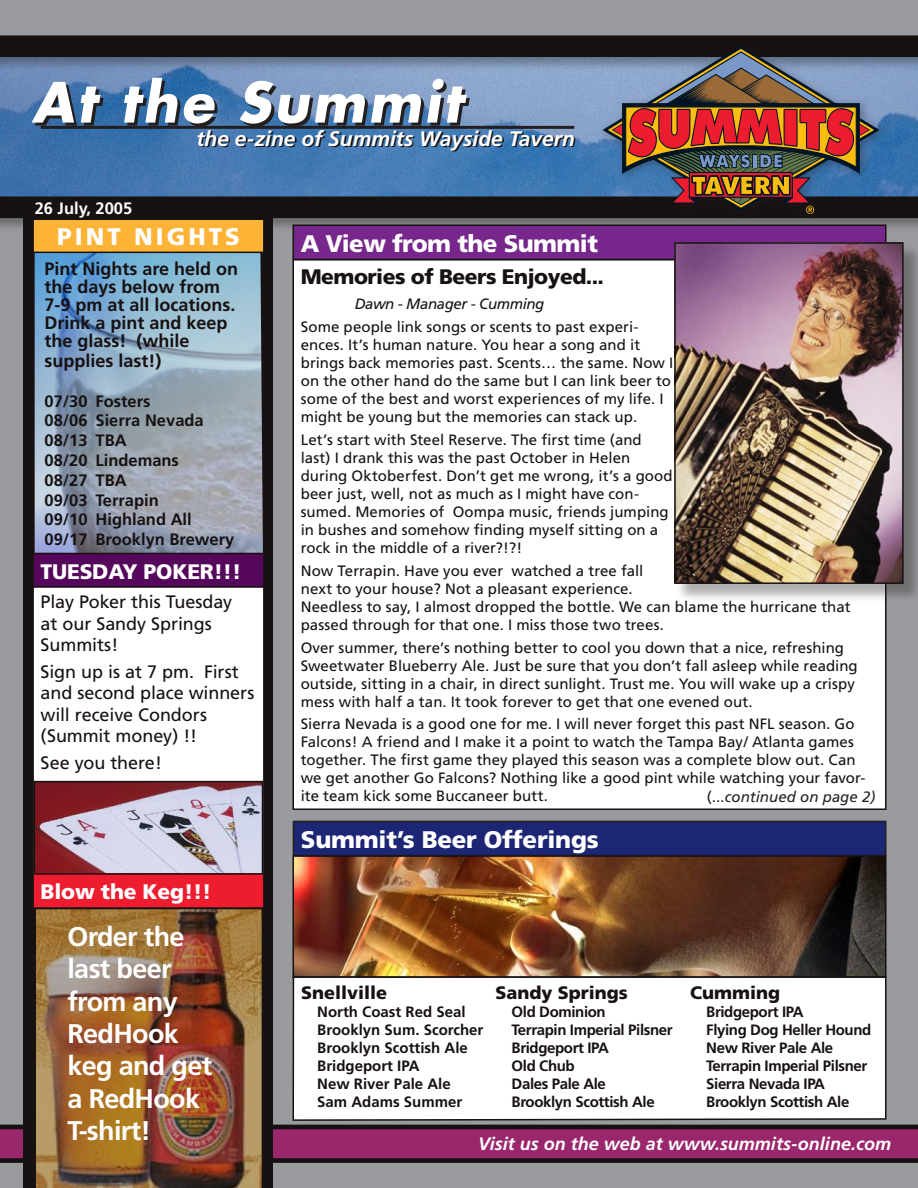
<style>
.page{position:relative;width:918px;height:1188px;background:#999b9e}
.page>*{position:absolute;margin:0;border:0;box-sizing:border-box;transform-origin:0 0}
.nameplate{font:italic 700 54px "Futura";letter-spacing:.05em;color:#fff}
.Heads_in_Shorts{font:700 27px/32.4px "Frutiger";letter-spacing:-.025em;color:#fff}
.News_Box_Titles{font:900 24px "Frutiger";letter-spacing:-.01em;color:#fff}
.News_Box_Titles-2{font:900 24px "Frutiger";letter-spacing:.125em;color:#fff}
.Nameplate_-_subline{font:italic 700 21px "Frutiger";color:#fff}
.News_Box_Titles-3{font:900 21px "Frutiger";letter-spacing:-.01em;color:#fff}
.Headers_in_Big_Stories{font:900 21px "Frutiger";letter-spacing:-.025em;color:#171112}
.Feature{font:18px/21.6px "Frutiger";letter-spacing:-.005em;color:#171112}
.Pint_Night_Info{font:700 18px/18px "Frutiger";color:#171112}
.Footer_Type{font:italic 700 18px "Frutiger";color:#fff}
.Beer_List_Title{font:900 18px "Frutiger";color:#171112}
.Pint_Calendar_-_tab_text{font:700 16.5px "Frutiger";color:#171112}
.dateline{font:700 16.5px "Frutiger";color:#fff}
.Feature-2{font:15px/18px "Frutiger";letter-spacing:.005em;color:#171112}
.Beer_List_indent{font:700 15px "Frutiger";letter-spacing:-.025em;color:#171112}
.Beer_List_indent-2{font:700 15px "Frutiger";color:#171112}
.t1{font:italic 15px "Frutiger";color:#231f20}
.Headers_in_Big_Stories-2{font:italic 15px "Frutiger";letter-spacing:-.025em;color:#171112}
.s1{font-style:normal}
</style>
<div class="page">
<svg style="left:0;top:1125px;width:918px;height:38px;background:#7b2156"></svg>
<div style="left:0;top:194px;width:918px;height:40px;background:#171112;opacity:.35"></div>
<div style="left:0;top:33px;width:918px;height:40px;background:#97999c"></div>
<div style="left:597px;top:39px;width:292px;height:186px;background:#231f20;opacity:.35"></div>
<svg style="left:0;top:35px;width:918px;height:183px;background:#50607b"></svg>
<hr style="left:41px;top:126px;width:533px;height:3px;background:#231f20">
<div style="left:24px;top:216px;width:249px;height:972px;background:#171112"></div>
<div style="left:293px;top:821px;width:593px;height:35px;background:#1c2674"></div>
<div style="left:293px;top:821px;width:593px;height:35px;border:2px solid #231f20"></div>
<svg style="left:292px;top:976px;width:595px;height:146px"></svg>
<div style="left:293px;top:225px;width:593px;height:34px;background:#77278b"></div>
<div style="left:292px;top:225px;width:594px;height:35px;border:2px solid #171112"></div>
<img style="left:35px;top:253px;width:228px;height:300px">
<div style="left:293px;top:260px;width:593px;height:549px;background:#fff"></div>
<img style="left:295px;top:858px;width:588px;height:117px">
<div style="left:292px;top:855px;width:594px;height:123px;border:2px solid #171112"></div>
<div style="left:33px;top:553px;width:231px;height:35px;background:#54075b"></div>
<div style="left:32px;top:553px;width:233px;height:35px;border:2px solid #171112"></div>
<div style="left:33px;top:587px;width:231px;height:311px;background:#fff"></div>
<div style="left:32px;top:586px;width:233px;height:312px;border:2px solid #171112"></div>
<img style="left:37px;top:784px;width:223px;height:89px">
<div style="left:34px;top:781px;width:229px;height:96px;border:2px solid #171112"></div>
<img style="left:36px;top:909px;width:226px;height:279px">
<div style="left:33px;top:874px;width:231px;height:34px;background:#ed1c2e"></div>
<div style="left:32px;top:873px;width:233px;height:36px;border:2px solid #171112"></div>
<div style="left:675px;top:243px;width:243px;height:361px;background:#231f20;opacity:.35"></div>
<img style="left:677px;top:245px;width:224px;height:336px">
<div style="left:674px;top:242px;width:230px;height:342px;border:2px solid #171112"></div>
<div style="left:33px;top:219px;width:231px;height:33px;background:#fcb336"></div>
<div style="left:32px;top:219px;width:233px;height:34px;border:2px solid #171112"></div>
<p class="nameplate" style="left:32px;top:66px;width:432px">At the Summit</p>
<p class="dateline" style="left:35px;top:198px;width:99px">26 July, 2005</p>
<p class="Nameplate_-_subline" style="left:196px;top:126px;width:380px">the e-zine of Summits Wayside Tavern</p>
<p class="News_Box_Titles-2" style="left:57px;top:222px;width:184px">PINT NIGHTS</p>
<p class="Pint_Night_Info" style="left:45px;top:260px;width:195px">Pint Nights are held on the days below from<br>7-9 pm at all locations.<br>Drink a pint and keep the glass! (while</p>
<p class="Pint_Night_Info" style="left:45px;top:352px;width:119px">supplies last!)</p>
<p class="Pint_Calendar_-_tab_text" style="left:45px;top:391px;width:107px">07/30 Fosters</p>
<p class="Pint_Calendar_-_tab_text" style="left:45px;top:411px;width:161px">08/06 Sierra Nevada</p>
<p class="Pint_Calendar_-_tab_text" style="left:45px;top:431px;width:84px">08/13 TBA</p>
<p class="Pint_Calendar_-_tab_text" style="left:45px;top:450px;width:136px">08/20 Lindemans</p>
<p class="Pint_Calendar_-_tab_text" style="left:45px;top:470px;width:84px">08/27 TBA</p>
<p class="Pint_Calendar_-_tab_text" style="left:45px;top:490px;width:116px">09/03 Terrapin</p>
<p class="Pint_Calendar_-_tab_text" style="left:45px;top:510px;width:149px">09/10 Highland All</p>
<p class="Pint_Calendar_-_tab_text" style="left:45px;top:530px;width:191px">09/17 Brooklyn Brewery</p>
<p class="News_Box_Titles-3" style="left:41px;top:559px;width:202px">TUESDAY POKER!!!</p>
<p class="Feature" style="left:41px;top:591px;width:193px">Play Poker this Tuesday at our Sandy Springs<br>Summits!</p>
<p class="Feature" style="left:41px;top:661px;width:215px">Sign up is at 7 pm. First and second place winners will receive Condors (Summit money) !!</p>
<p class="Feature" style="left:41px;top:752px;width:123px">See you there!</p>
<p class="News_Box_Titles-3" style="left:41px;top:879px;width:172px">Blow the Keg!!!</p>
<p class="Heads_in_Shorts" style="left:67px;top:920px;width:146px">Order the last beer from any<br>RedHook keg and get a RedHook<br>T-shirt!</p>
<p class="News_Box_Titles" style="left:301px;top:229px;width:299px">A View from the Summit</p>
<p class="Headers_in_Big_Stories" style="left:301px;top:264px;width:305px">Memories of Beers Enjoyed...</p>
<p class="Headers_in_Big_Stories-2" style="left:355px;top:295px;width:191px">Dawn - Manager - Cumming</p>
<p class="Feature-2" style="left:301px;top:318px;width:374px">Some people link songs or scents to past experi&shy;ences. It’s human nature. You hear a song and it brings back memories past. Scents… the same. Now I on the other hand do the same but I can link beer to some of the best and worst experiences of my life. I might be young but the memories can stack up.</p>
<p class="Feature-2" style="left:301px;top:431px;width:374px">Let’s start with Steel Reserve. The first time (and last) I drank this was the past October in Helen during Oktoberfest. Don’t get me wrong, it’s a good beer just, well, not as much as I might have con&shy;sumed. Memories of Oompa music, friends jumping in bushes and somehow finding myself sitting on a rock in the middle of a river?!?!</p>
<p class="Feature-2" style="left:301px;top:562px;width:551px">Now Terrapin. Have you ever watched a tree fall<br>next to your house? Not a pleasant experience.<br>Needless to say, I almost dropped the bottle. We can blame the hurricane that passed through for that one. I miss those two trees.</p>
<p class="Feature-2" style="left:301px;top:638px;width:559px">Over summer, there’s nothing better to cool you down that a nice, refreshing Sweetwater Blueberry Ale. Just be sure that you don’t fall asleep while reading outside, sitting in a chair, in direct sunlight. Trust me. You will wake up a crispy mess with half a tan. It took forever to get that one evened out.</p>
<p class="Feature-2" style="left:301px;top:715px;width:566px">Sierra Nevada is a good one for me. I will never forget this past NFL season. Go Falcons! A friend and I make it a point to watch the Tampa Bay/ Atlanta games together. The first game they played this season was a complete blow out. Can we get another Go Falcons? Nothing like a good pint while watching your favor&shy;ite team kick some Buccaneer butt.</p>
<p class="t1" style="left:707px;top:788px;width:170px"><span class="s1">(</span>...continued on page 2)</p>
<p class="News_Box_Titles" style="left:301px;top:825px;width:299px">Summit’s Beer Offerings</p>
<p class="Beer_List_Title" style="left:301px;top:982px;width:88px">Snellville</p>
<p class="Beer_List_indent-2" style="left:317px;top:1003px;width:150px">North Coast Red Seal</p>
<p class="Beer_List_indent-2" style="left:317px;top:1021px;width:168px">Brooklyn Sum. Scorcher</p>
<p class="Beer_List_indent-2" style="left:317px;top:1039px;width:152px">Brooklyn Scottish Ale</p>
<p class="Beer_List_indent-2" style="left:317px;top:1057px;width:104px">Bridgeport IPA</p>
<p class="Beer_List_indent-2" style="left:317px;top:1075px;width:135px">New River Pale Ale</p>
<p class="Beer_List_indent-2" style="left:317px;top:1093px;width:147px">Sam Adams Summer</p>
<p class="Beer_List_Title" style="left:495px;top:982px;width:134px">Sandy Springs</p>
<p class="Beer_List_indent" style="left:512px;top:1003px;width:96px">Old Dominion</p>
<p class="Beer_List_indent" style="left:512px;top:1021px;width:163px">Terrapin Imperial Pilsner</p>
<p class="Beer_List_indent" style="left:512px;top:1039px;width:99px">Bridgeport IPA</p>
<p class="Beer_List_indent" style="left:512px;top:1057px;width:65px">Old Chub</p>
<p class="Beer_List_indent" style="left:512px;top:1075px;width:96px">Dales Pale Ale</p>
<p class="Beer_List_indent" style="left:512px;top:1093px;width:145px">Brooklyn Scottish Ale</p>
<p class="Beer_List_Title" style="left:690px;top:982px;width:92px">Cumming</p>
<p class="Beer_List_indent" style="left:706px;top:1003px;width:99px">Bridgeport IPA</p>
<p class="Beer_List_indent" style="left:706px;top:1021px;width:167px">Flying Dog Heller Hound</p>
<p class="Beer_List_indent" style="left:706px;top:1039px;width:129px">New River Pale Ale</p>
<p class="Beer_List_indent" style="left:706px;top:1057px;width:163px">Terrapin Imperial Pilsner</p>
<p class="Beer_List_indent" style="left:706px;top:1075px;width:120px">Sierra Nevada IPA</p>
<p class="Beer_List_indent" style="left:706px;top:1093px;width:145px">Brooklyn Scottish Ale</p>
<p class="Footer_Type" style="left:478px;top:1134px;width:414px">Visit us on the web at www.summits-online.com</p>
</div>
